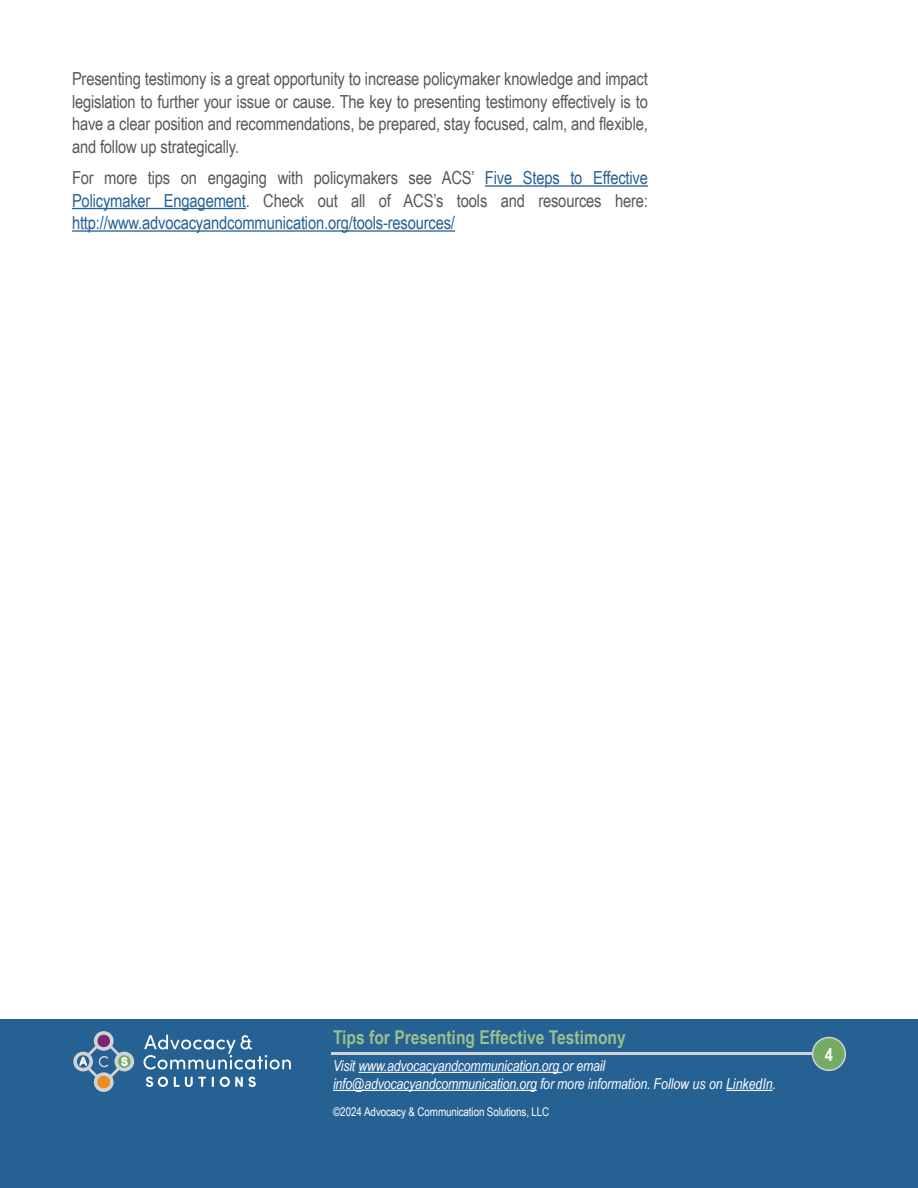
<style>
.page{position:relative;width:918px;height:1188px;background:#fff}
.page>*{position:absolute;margin:0;border:0;box-sizing:border-box;transform-origin:0 0}
.t1{font:700 19.05px "Arial Narrow";color:#99c08c}
.text{font:18px/22.5px "Arial Narrow";letter-spacing:-.01em;color:#57585a;text-align:justify}
.text-2{font:18px/22.5px "Arial Narrow";letter-spacing:-.01em;color:#266194;text-align:justify}
.t2{font:700 18px "Arial Narrow";color:#fff}
.t3{font:italic 15px/18px "Arial Narrow";letter-spacing:-.01em;color:#fff}
.t4{font:12px "Arial Narrow";letter-spacing:-.01em;color:#fff}
.s1{color:#57585a}
.s2{font-size:13.5px;color:#266194}
</style>
<div class="page">
<div style="left:0;top:1020px;width:918px;height:168px;background:#266194"></div>
<hr style="left:331px;top:1052px;width:492px;height:3px;background:#d1d2d4">
<div style="left:813px;top:1038px;width:32px;height:32px;background:#74ac65;border-radius:50%"></div>
<div style="left:812px;top:1037px;width:34px;height:34px;border:2px solid #d1d2d4;border-radius:50%"></div>
<svg style="left:144px;top:1034px;width:147px;height:36px"></svg>
<svg style="left:146px;top:1077px;width:22px;height:10px"></svg>
<svg style="left:174px;top:1077px;width:32px;height:10px"></svg>
<svg style="left:212px;top:1077px;width:2px;height:10px"></svg>
<svg style="left:220px;top:1077px;width:36px;height:10px"></svg>
<svg style="left:73px;top:1031px;width:61px;height:61px"></svg>
<hr style="left:358px;top:1072px;width:205px;height:1px;background:#fff">
<hr style="left:333px;top:1090px;width:204px;height:1px;background:#fff">
<hr style="left:726px;top:1090px;width:47px;height:1px;background:#fff">
<hr style="left:485px;top:185px;width:163px;height:2px;background:#266194">
<hr style="left:72px;top:208px;width:174px;height:1px;background:#266194">
<hr style="left:72px;top:230px;width:383px;height:2px;background:#266194">
<p class="text" style="left:72px;top:67px;width:577px">Presenting testimony is a great opportunity to increase policymaker knowledge and impact legislation to further your issue or cause. The key to presenting testimony effectively is to have a clear position and recommendations, be prepared, stay focused, calm, and flexible, and follow up strategically.</p>
<p class="text-2" style="left:72px;top:166px;width:577px"><span class="s1">For more tips on engaging with policymakers see ACS’</span> Five Steps to Effective Policymaker Engagement<span class="s1">. Check out all of ACS’s tools and resources here: </span>http://www.advocacyandcommunication.org/tools-resources/</p>
<p class="t1" style="left:333px;top:1023px;width:294px">Tips for Presenting Effective Testimony</p>
<p class="t3" style="left:333px;top:1056px;width:445px">Visit www.advocacyandcommunication.org or email info@advocacyandcommunication.org for more information. Follow us on LinkedIn.</p>
<p class="t4" style="left:333px;top:1103px;width:221px">©2024 Advocacy &amp; Communication Solutions, LLC<span class="s2">.</span></p>
<p class="t2" style="left:825px;top:1041px;width:10px">4</p>
</div>
